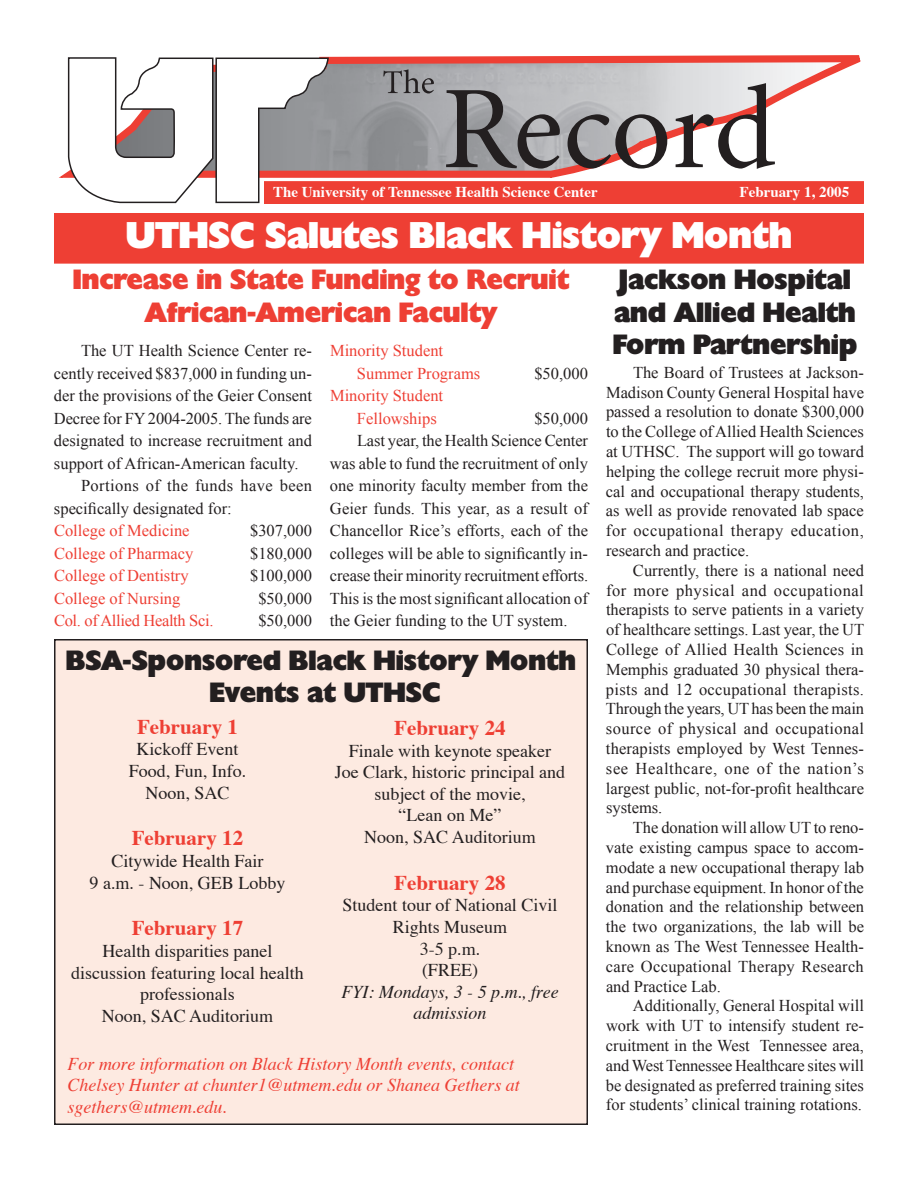
<style>
.page{position:relative;width:918px;height:1188px;background:#fff}
.page>*{position:absolute;margin:0;border:0;box-sizing:border-box;transform-origin:0 0}
.t1{font:36px "Gallant";color:#fff}
.t2{font:27px/32.4px "Gallant";color:#231f20;text-align:center}
.t3{font:27px/32.4px "Gallant";color:#ee3f34;text-align:center}
.t4{font:700 21px "Times";color:#ee3f34}
.t5{font:18px/21.6px "Times";color:#231f20;text-align:center}
.t6{font:italic 18px/21.6px "Times";color:#ee3f34}
.t7{font:italic 18px/21.6px "Times";color:#231f20;text-align:center}
.t8{font:16.5px/19.8px "Times New Roman";color:#231f20;text-align:justify}
.t9{font:16.5px/22.5px "Times New Roman";color:#ee3f34}
.t10{font:16.5px "Times New Roman";letter-spacing:.025em;color:#231f20}
.t11{font:16.5px "Times New Roman";letter-spacing:-.02em;color:#ee3f34}
.t12{font:700 15px "Times";color:#fff}
</style>
<div class="page">
<div style="left:55px;top:214px;width:808px;height:49px;background:#ee3f34"></div>
<div style="left:54px;top:213px;width:810px;height:51px;border:2px solid #ee3f34"></div>
<div style="left:55px;top:640px;width:532px;height:484px;background:#fdeae1"></div>
<div style="left:54px;top:639px;width:534px;height:486px;border:2px solid #231f20"></div>
<svg style="left:60px;top:55px;width:801px;height:123px"></svg>
<svg style="left:67px;top:55px;width:263px;height:147px"></svg>
<svg style="left:446px;top:90px;width:114px;height:79px;background:#818183"></svg>
<svg style="left:568px;top:114px;width:99px;height:55px;background:#948788"></svg>
<svg style="left:676px;top:83px;width:99px;height:86px"></svg>
<svg style="left:383px;top:69px;width:51px;height:24px"></svg>
<div style="left:265px;top:182px;width:598px;height:21px;background:#ee3f34"></div>
<div style="left:264px;top:181px;width:600px;height:23px;border:2px solid #ee3f34"></div>
<p class="t12" style="left:273px;top:182px;width:326px">The University of Tennessee Health Science Center</p>
<p class="t12" style="left:740px;top:182px;width:111px">February 1, 2005</p>
<h1 class="t1" style="left:126px;top:218px;width:668px">UTHSC Salutes Black History Month</h1>
<h2 class="t3" style="left:73px;top:266px;width:498px">Increase in State Funding to Recruit<br>African-American Faculty</h2>
<p class="t9" style="left:357px;top:339px;width:125px;text-indent:-27px">Minority Student<br>Summer Programs</p>
<h2 class="t2" style="left:613px;top:266px;width:246px;text-align:left">Jackson Hospital and Allied Health<br>Form Partnership</h2>
<p class="t8" style="left:81px;top:341px;width:232px">The UT Health Science Center re-</p>
<p class="t8" style="left:54px;top:363px;width:259px">cently received $837,000 in funding un-</p>
<p class="t8" style="left:54px;top:386px;width:259px">der the provisions of the Geier Consent</p>
<p class="t8" style="left:54px;top:408px;width:259px">Decree for FY 2004-2005. The funds are</p>
<p class="t8" style="left:54px;top:431px;width:259px">designated to increase recruitment and</p>
<p class="t8" style="left:54px;top:453px;width:246px">support of African-American faculty.</p>
<p class="t10" style="left:81px;top:476px;width:233px">Portions of the funds have been</p>
<p class="t8" style="left:54px;top:498px;width:179px">specifically designated for:</p>
<p class="t9" style="left:54px;top:519px;width:137px">College of Medicine</p>
<p class="t8" style="left:250px;top:521px;width:63px">$307,000</p>
<p class="t9" style="left:54px;top:542px;width:141px">College of Pharmacy</p>
<p class="t8" style="left:250px;top:543px;width:63px">$180,000</p>
<p class="t9" style="left:54px;top:564px;width:136px">College of Dentistry</p>
<p class="t8" style="left:250px;top:566px;width:63px">$100,000</p>
<p class="t9" style="left:54px;top:587px;width:128px">College of Nursing</p>
<p class="t8" style="left:258px;top:588px;width:55px">$50,000</p>
<p class="t11" style="left:54px;top:611px;width:161px">Col. of Allied Health Sci.</p>
<p class="t8" style="left:258px;top:611px;width:55px">$50,000</p>
<p class="t8" style="left:606px;top:362px;width:260px;text-indent:27px">The Board of Trustees at Jackson-Madison County General Hospital have passed a resolution to donate $300,000 to the College of Allied Health Sciences at UTHSC. The support will go toward helping the college recruit more physi&shy;cal and occupational therapy students, as well as provide renovated lab space for occupational therapy education, research and practice.</p>
<p class="t8" style="left:606px;top:560px;width:260px;text-indent:27px">Currently, there is a national need for more physical and occupational therapists to serve patients in a variety of healthcare settings. Last year, the UT College of Allied Health Sciences in Memphis graduated 30 physical thera&shy;pists and 12 occupational therapists.<br>Through the years, UT has been the main source of physical and occupational therapists employed by West Tennes&shy;see Healthcare, one of the nation’s largest public, not-for-profit healthcare systems.</p>
<p class="t8" style="left:606px;top:818px;width:260px;text-indent:27px">The donation will allow UT to reno&shy;vate existing campus space to accom&shy;modate a new occupational therapy lab and purchase equipment. In honor of the donation and the relationship between the two organizations, the lab will be known as The West Tennessee Health&shy;care Occupational Therapy Research and Practice Lab.</p>
<p class="t8" style="left:606px;top:996px;width:260px;text-indent:27px">Additionally, General Hospital will work with UT to intensify student re&shy;cruitment in the West Tennessee area, and West Tennessee Healthcare sites will be designated as preferred training sites for students’ clinical training rotations.</p>
<p class="t8" style="left:534px;top:363px;width:55px">$50,000</p>
<p class="t9" style="left:357px;top:384px;width:88px;text-indent:-27px">Minority Student<br>Fellowships</p>
<p class="t8" style="left:534px;top:408px;width:55px">$50,000</p>
<p class="t8" style="left:357px;top:431px;width:233px">Last year, the Health Science Center</p>
<p class="t8" style="left:330px;top:453px;width:260px">was able to fund the recruitment of only</p>
<p class="t8" style="left:330px;top:476px;width:259px">one minority faculty member from the</p>
<p class="t8" style="left:330px;top:498px;width:260px">Geier funds. This year, as a result of</p>
<p class="t8" style="left:330px;top:521px;width:260px">Chancellor Rice’s efforts, each of the</p>
<p class="t8" style="left:330px;top:543px;width:259px">colleges will be able to significantly in-</p>
<p class="t8" style="left:330px;top:566px;width:260px">crease their minority recruitment efforts.</p>
<p class="t8" style="left:330px;top:588px;width:260px">This is the most significant allocation of</p>
<p class="t8" style="left:330px;top:611px;width:239px">the Geier funding to the UT system.</p>
<h2 class="t2" style="left:66px;top:646px;width:512px">BSA-Sponsored Black History Month<br>Events at UTHSC</h2>
<p class="t4" style="left:394px;top:714px;width:113px">February 24</p>
<p class="t5" style="left:335px;top:741px;width:232px">Finale with keynote speaker<br>Joe Clark, historic principal and subject of the movie,<br>“Lean on Me”<br>Noon, SAC Auditorium</p>
<p class="t4" style="left:394px;top:869px;width:113px">February 28</p>
<p class="t5" style="left:343px;top:896px;width:217px">Student tour of National Civil<br>Rights Museum<br>3-5 p.m.<br>(FREE)</p>
<p class="t7" style="left:341px;top:982px;width:219px">FYI: Mondays, 3 - 5 p.m., free admission</p>
<p class="t6" style="left:68px;top:1054px;width:454px">For more information on Black History Month events, contact<br>Chelsey Hunter at chunter1@utmem.edu or Shanea Gethers at sgethers@utmem.edu.</p>
<p class="t4" style="left:137px;top:713px;width:102px">February 1</p>
<p class="t5" style="left:129px;top:740px;width:119px">Kickoff Event<br>Food, Fun, Info.<br>Noon, SAC</p>
<p class="t4" style="left:132px;top:824px;width:113px">February 12</p>
<p class="t5" style="left:90px;top:851px;width:197px">Citywide Health Fair<br>9 a.m. - Noon, GEB Lobby</p>
<p class="t4" style="left:132px;top:914px;width:113px">February 17</p>
<p class="t5" style="left:71px;top:941px;width:234px">Health disparities panel discussion featuring local health professionals<br>Noon, SAC Auditorium</p>
</div>
